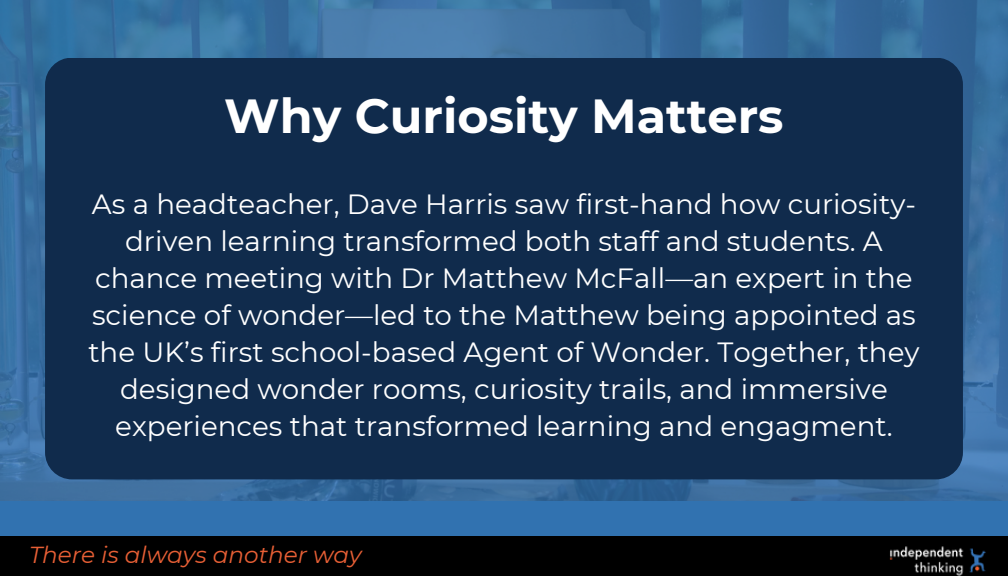
<style>
.page{position:relative;width:1008px;height:576px;background:#3172b0}
.page>*{position:absolute;margin:0;border:0;box-sizing:border-box;transform-origin:0 0}
.t1{font:700 47.6px "Montserrat";color:#fff}
.t2{font:27.6px/37.2px "Montserrat";color:#fff;text-align:center}
.t3{font:italic 23.2px "Montserrat";color:#e75f35}
</style>
<div class="page">
<img style="left:0;top:0;width:1008px;height:501px">
<div style="left:45px;top:58px;width:918px;height:421px;background:#102b4c;border-radius:27px"></div>
<div style="left:0;top:536px;width:1008px;height:40px;background:#000"></div>
<img style="left:889px;top:546px;width:97px;height:30px">
<h1 class="t1" style="left:224px;top:87px;width:561px">Why Curiosity Matters</h1>
<h2 class="t2" style="left:88px;top:186px;width:833px">As a headteacher, Dave Harris saw first-hand how curiosity&shy;driven learning transformed both staff and students. A chance meeting with Dr Matthew McFall—an expert in the science of wonder—led to the Matthew being appointed as the UK’s first school-based Agent of Wonder. Together, they designed wonder rooms, curiosity trails, and immersive experiences that transformed learning and engagment.</h2>
<p class="t3" style="left:29px;top:541px;width:334px">There is always another way</p>
</div>
